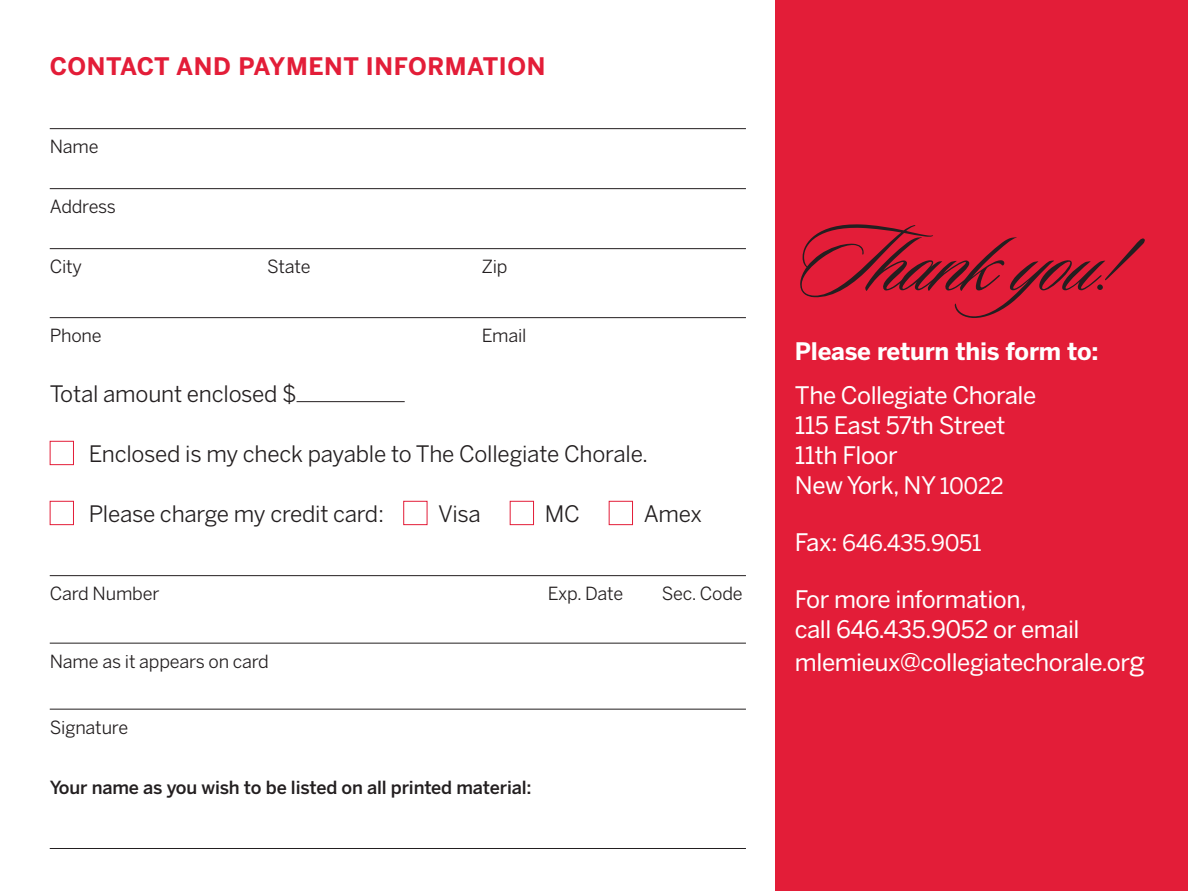
<style>
.page{position:relative;width:1188px;height:891px;background:#fff}
.page>*{position:absolute;margin:0;border:0;box-sizing:border-box;transform-origin:0 0}
.t1{font:99px "Sloop Script One";letter-spacing:-.01em;color:#231f20}
.t2{font:24px/30px "Benton Sans";letter-spacing:-.02em;color:#fff}
.t3{font:700 24px "Benton Sans";letter-spacing:.025em;color:#e31d38}
.t4{font:700 24px "Benton Sans";letter-spacing:-.01em;color:#fff}
.t5{font:22.5px "Benton Sans";letter-spacing:-.01em;color:#231f20}
.t6{font:22.5px "Benton Sans";letter-spacing:-.02em;color:#fff}
.t7{font:18px "Benton Sans";letter-spacing:-.01em;color:#231f20}
.t8{font:500 18px "Benton Sans";letter-spacing:-.01em;color:#231f20}
.s1{font-size:22.5px}
.s2{font-size:24px}
.s3{font-size:27px}
</style>
<div class="page">
<div style="left:776px;top:0;width:412px;height:891px;background:#e31d38"></div>
<hr style="left:50px;top:128px;width:696px;height:1px;background:#231f20">
<hr style="left:50px;top:188px;width:696px;height:1px;background:#231f20">
<hr style="left:50px;top:248px;width:696px;height:1px;background:#231f20">
<hr style="left:50px;top:317px;width:696px;height:1px;background:#231f20">
<hr style="left:50px;top:575px;width:696px;height:1px;background:#231f20">
<hr style="left:50px;top:643px;width:696px;height:1px;background:#231f20">
<hr style="left:50px;top:709px;width:696px;height:1px;background:#231f20">
<hr style="left:50px;top:848px;width:696px;height:1px;background:#231f20">
<hr style="left:297px;top:401px;width:108px;height:1px;background:#231f20">
<div style="left:50px;top:441px;width:24px;height:24px;border:1px solid #e31d38"></div>
<div style="left:50px;top:501px;width:24px;height:24px;border:1px solid #e31d38"></div>
<div style="left:403px;top:501px;width:24px;height:24px;border:1px solid #e31d38"></div>
<div style="left:510px;top:501px;width:24px;height:24px;border:1px solid #e31d38"></div>
<div style="left:609px;top:501px;width:24px;height:24px;border:1px solid #e31d38"></div>
<p class="t3" style="left:50px;top:52px;width:497px">CONTACT AND PAYMENT INFORMATION</p>
<p class="t7" style="left:50px;top:136px;width:50px">Name</p>
<p class="t7" style="left:50px;top:196px;width:68px">Address</p>
<p class="t7" style="left:50px;top:256px;width:34px">City</p>
<p class="t7" style="left:267px;top:256px;width:45px">State</p>
<p class="t7" style="left:482px;top:256px;width:27px">Zip</p>
<p class="t7" style="left:50px;top:325px;width:53px">Phone</p>
<p class="t7" style="left:482px;top:325px;width:46px">Email</p>
<p class="t5" style="left:50px;top:381px;width:249px">Total amount enclosed $</p>
<p class="t5" style="left:89px;top:441px;width:561px">Enclosed is my check payable to The Collegiate Chorale.</p>
<p class="t5" style="left:89px;top:501px;width:297px">Please charge my credit card:</p>
<p class="t5" style="left:438px;top:501px;width:44px">Visa</p>
<p class="t5" style="left:545px;top:501px;width:37px">MC</p>
<p class="t5" style="left:644px;top:501px;width:60px">Amex</p>
<p class="t7" style="left:50px;top:583px;width:111px">Card Number</p>
<p class="t7" style="left:548px;top:583px;width:77px">Exp. Date</p>
<p class="t7" style="left:662px;top:583px;width:82px">Sec. Code</p>
<p class="t7" style="left:50px;top:651px;width:221px">Name as it appears on card</p>
<p class="t7" style="left:50px;top:717px;width:80px">Signature</p>
<p class="t8" style="left:50px;top:777px;width:483px">Your name as you wish to be listed on all printed material:</p>
<p class="t1" style="left:795px;top:210px;width:332px">Thank you!</p>
<p class="t4" style="left:795px;top:337px;width:305px">Please return this form to:</p>
<p class="t2" style="left:795px;top:380px;width:243px">The Collegiate Chorale<br>115 East 57th Street<br>11th Floor<br>New York, NY <span class="s1">10022</span></p>
<p class="t6" style="left:795px;top:529px;width:188px"><span class="s2">Fax:</span> 646.435.9051</p>
<p class="t2" style="left:795px;top:584px;width:286px">For more information,<br>call 646.435.9052 or email</p>
<p class="t2" style="left:795px;top:647px;width:352px">mlemieux@collegiatechorale.or<span class="s3">g</span></p>
</div>
